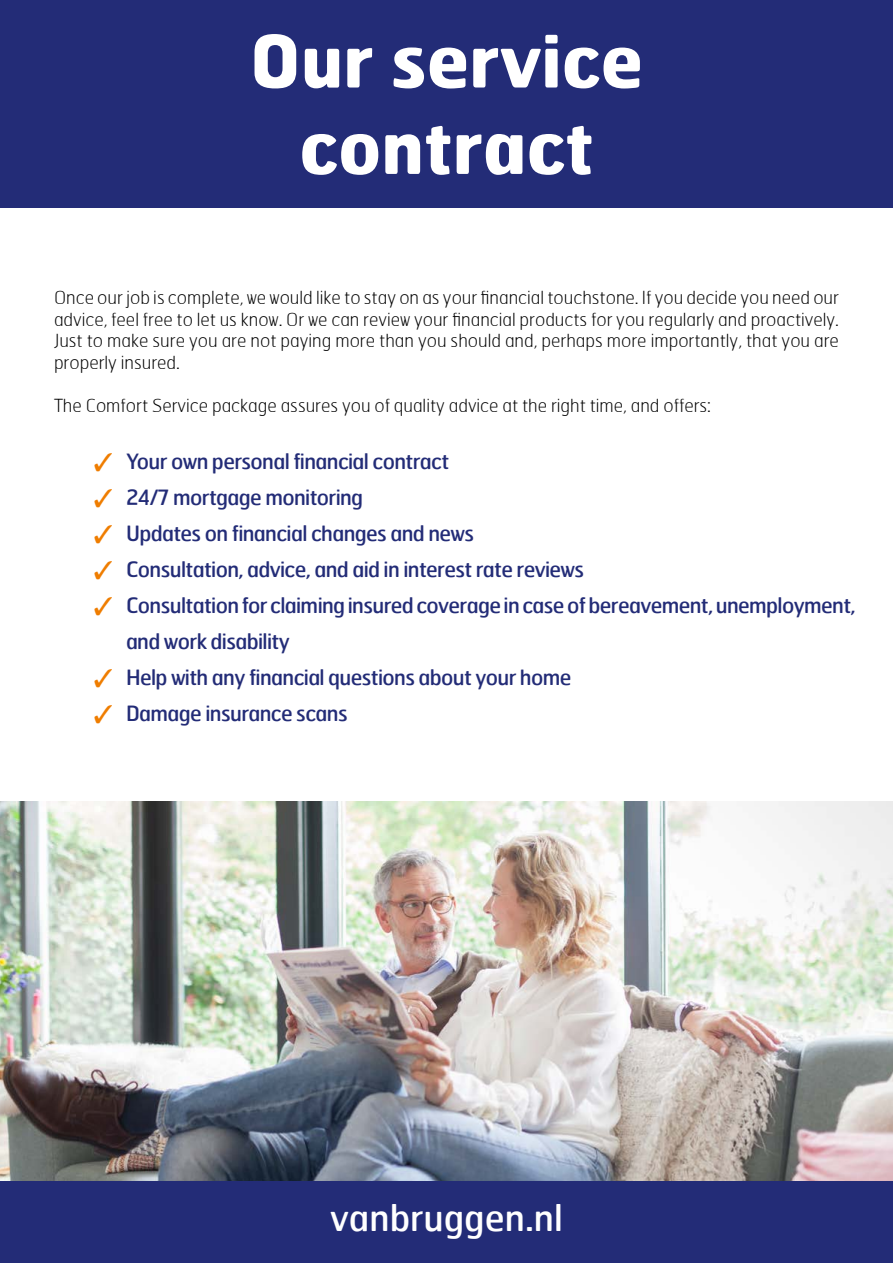
<style>
.page{position:relative;width:893px;height:1263px;background:#fff}
.page>*{position:absolute;margin:0;border:0;box-sizing:border-box;transform-origin:0 0}
.t1{font:700 72px/86.4px "Hermes";color:#fff;text-align:center}
.t2{font:36px "Hermes";color:#fff}
.t3{font:500 25.35px/36px "ITC Zapf Dingbats";color:#ef7d00;text-align:justify}
.t4{font:21px/36px "Hermes";letter-spacing:-.03em;color:#232c77}
.t5{font:100 18px/21.6px "Hermes";color:#000;text-align:justify}
</style>
<div class="page">
<div style="left:0;top:0;width:893px;height:208px;background:#232c77"></div>
<div style="left:0;top:1180px;width:893px;height:83px;background:#232c77"></div>
<img style="left:0;top:801px;width:893px;height:379px">
<h1 class="t1" style="left:250px;top:15px;width:395px">Our service contract</h1>
<p class="t5" style="left:54px;top:286px;width:786px">Once our job is complete, we would like to stay on as your financial touchstone. If you decide you need our advice, feel free to let us know. Or we can review your financial products for you regularly and proactively.<br>Just to make sure you are not paying more than you should and, perhaps more importantly, that you are properly insured.</p>
<p class="t5" style="left:54px;top:394px;width:658px">The Comfort Service package assures you of quality advice at the right time, and offers:</p>
<h3 class="t3" style="left:94px;top:444px;width:21px">✓ ✓ ✓ ✓ ✓</h3>
<p class="t4" style="left:126px;top:443px;width:731px">Your own personal financial contract<br>24/7 mortgage monitoring<br>Updates on financial changes and news<br>Consultation, advice, and aid in interest rate reviews<br>Consultation for claiming insured coverage in case of bereavement, unemployment, and work disability<br>Help with any financial questions about your home<br>Damage insurance scans</p>
<h2 class="t2" style="left:330px;top:1195px;width:234px">vanbruggen.nl</h2>
</div>
